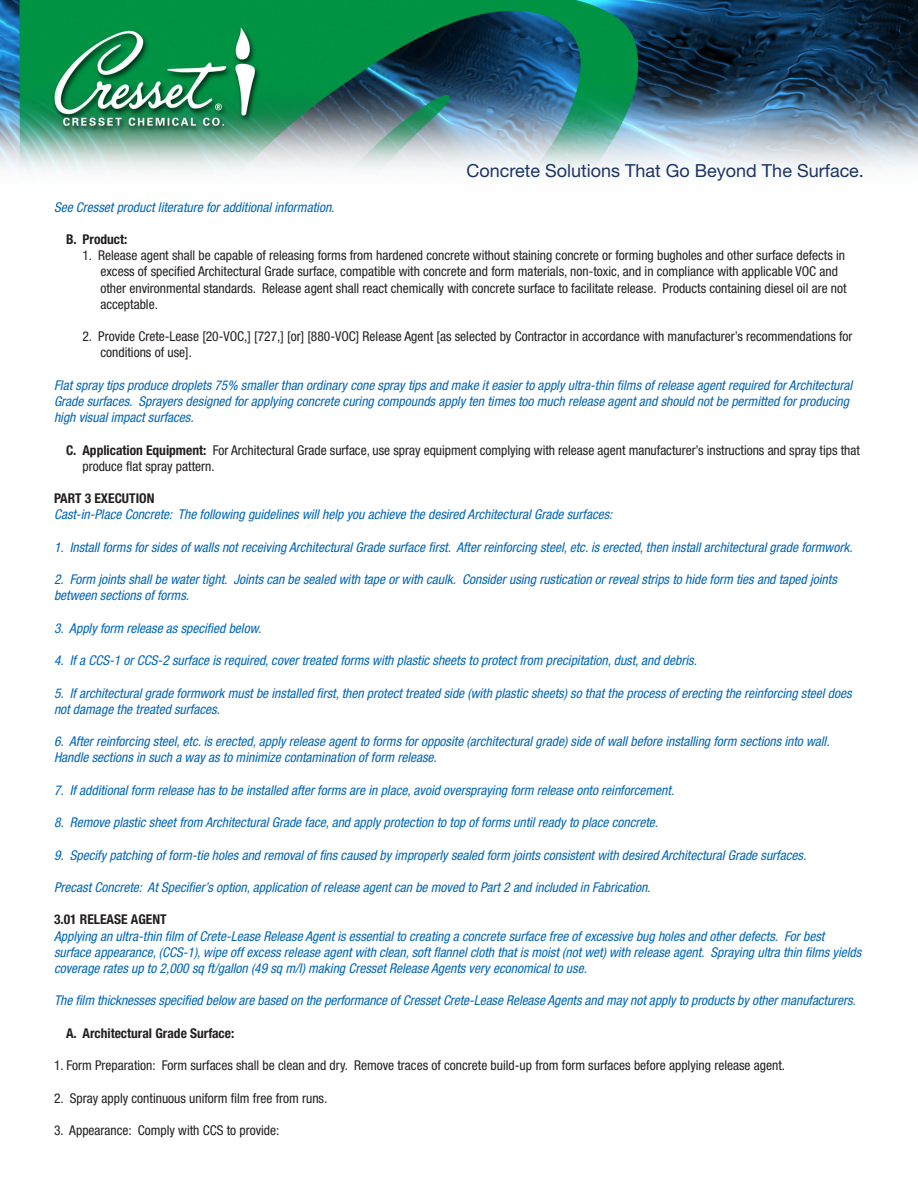
<style>
.page{position:relative;width:918px;height:1188px;background:#fff}
.page>*{position:absolute;margin:0;border:0;box-sizing:border-box;transform-origin:0 0}
.t1{font:18px "Helvetica Neue";color:#1b3463}
.t2{font:italic condensed 13.5px/16.2px "Helvetica Neue";color:#0166b3}
.t3{font:condensed 13.5px/16.2px "Helvetica Neue";color:#231f20}
.t4{font:700 condensed 13.5px "Helvetica Neue";color:#231f20}
.s1{font-weight:700}
</style>
<div class="page">
<img style="left:0;top:0;width:918px;height:172px">
<h1 class="t1" style="left:467px;top:160px;width:399px">Concrete Solutions That Go Beyond The Surface.</h1>
<p class="t2" style="left:54px;top:199px;width:282px">See Cresset product literature for additional information.</p>
<p class="t4" style="left:66px;top:231px;width:63px">B. Product:</p>
<p class="t3" style="left:100px;top:247px;width:748px;text-indent:-18px">1. Release agent shall be capable of releasing forms from hardened concrete without staining concrete or forming bugholes and other surface defects in excess of specified Architectural Grade surface, compatible with concrete and form materials, non-toxic, and in compliance with applicable VOC and other environmental standards. Release agent shall react chemically with concrete surface to facilitate release. Products containing diesel oil are not acceptable.</p>
<p class="t3" style="left:100px;top:328px;width:754px;text-indent:-18px">2. Provide Crete-Lease [20-VOC,] [727,] [or] [880-VOC] Release Agent [as selected by Contractor in accordance with manufacturer’s recommendations for conditions of use].</p>
<p class="t2" style="left:54px;top:377px;width:800px">Flat spray tips produce droplets 75% smaller than ordinary cone spray tips and make it easier to apply ultra-thin films of release agent required for Architectural<br>Grade surfaces. Sprayers designed for applying concrete curing compounds apply ten times too much release agent and should not be permitted for producing high visual impact surfaces.</p>
<p class="t3" style="left:82px;top:442px;width:779px;text-indent:-16px"><span class="s1">C. Application Equipment:</span> For Architectural Grade surface, use spray equipment complying with release agent manufacturer’s instructions and spray tips that produce flat spray pattern.</p>
<p class="t4" style="left:54px;top:490px;width:102px">PART 3 EXECUTION</p>
<p class="t2" style="left:54px;top:506px;width:560px">Cast-in-Place Concrete: The following guidelines will help you achieve the desired Architectural Grade surfaces:</p>
<p class="t2" style="left:54px;top:539px;width:800px">1. Install forms for sides of walls not receiving Architectural Grade surface first. After reinforcing steel, etc. is erected, then install architectural grade formwork.</p>
<p class="t2" style="left:54px;top:571px;width:784px">2. Form joints shall be water tight. Joints can be sealed with tape or with caulk. Consider using rustication or reveal strips to hide form ties and taped joints between sections of forms.</p>
<p class="t2" style="left:54px;top:620px;width:209px">3. Apply form release as specified below.</p>
<p class="t2" style="left:54px;top:652px;width:644px">4. If a CCS-1 or CCS-2 surface is required, cover treated forms with plastic sheets to protect from precipitation, dust, and debris.</p>
<p class="t2" style="left:54px;top:685px;width:799px">5. If architectural grade formwork must be installed first, then protect treated side (with plastic sheets) so that the process of erecting the reinforcing steel does not damage the treated surfaces.</p>
<p class="t2" style="left:54px;top:733px;width:777px">6. After reinforcing steel, etc. is erected, apply release agent to forms for opposite (architectural grade) side of wall before installing form sections into wall.<br>Handle sections in such a way as to minimize contamination of form release.</p>
<p class="t2" style="left:54px;top:782px;width:622px">7. If additional form release has to be installed after forms are in place, avoid overspraying form release onto reinforcement.</p>
<p class="t2" style="left:54px;top:814px;width:606px">8. Remove plastic sheet from Architectural Grade face, and apply protection to top of forms until ready to place concrete.</p>
<p class="t2" style="left:54px;top:847px;width:754px">9. Specify patching of form-tie holes and removal of fins caused by improperly sealed form joints consistent with desired Architectural Grade surfaces.</p>
<p class="t2" style="left:54px;top:879px;width:598px">Precast Concrete: At Specifier’s option, application of release agent can be moved to Part 2 and included in Fabrication.</p>
<p class="t4" style="left:54px;top:911px;width:114px">3.01 RELEASE AGENT</p>
<p class="t2" style="left:54px;top:928px;width:809px">Applying an ultra-thin film of Crete-Lease Release Agent is essential to creating a concrete surface free of excessive bug holes and other defects. For best surface appearance, (CCS-1), wipe off excess release agent with clean, soft flannel cloth that is moist (not wet) with release agent. Spraying ultra thin films yields coverage rates up to 2,000 sq ft/gallon (49 sq m/l) making Cresset Release Agents very economical to use.</p>
<p class="t2" style="left:54px;top:992px;width:803px">The film thicknesses specified below are based on the performance of Cresset Crete-Lease Release Agents and may not apply to products by other manufacturers.</p>
<p class="t4" style="left:66px;top:1025px;width:170px">A. Architectural Grade Surface:</p>
<p class="t3" style="left:54px;top:1057px;width:733px">1. Form Preparation: Form surfaces shall be clean and dry. Remove traces of concrete build-up from form surfaces before applying release agent.</p>
<p class="t3" style="left:54px;top:1090px;width:275px">2. Spray apply continuous uniform film free from runs.</p>
<p class="t3" style="left:54px;top:1122px;width:227px">3. Appearance: Comply with CCS to provide:</p>
</div>
